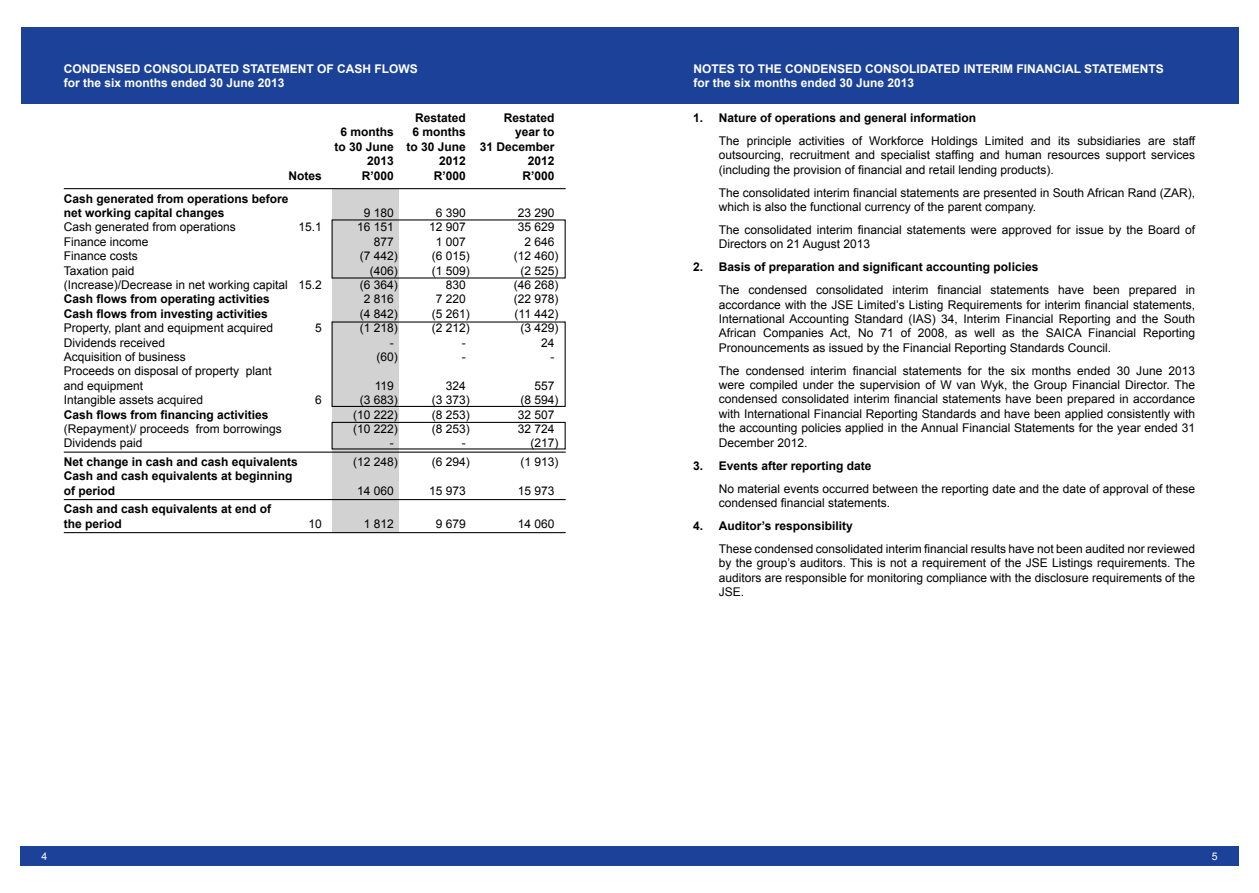
<style>
.page{position:relative;width:1259px;height:893px;background:#fff}
.page>*{position:absolute;margin:0;border:0;box-sizing:border-box;transform-origin:0 0}
.t1{font:12px/14.4px "Arial";color:#000}
.t2{font:700 12px/14.4px "Arial";color:#000}
.t3{font:700 12px/14.4px "Arial";color:#fff}
.t4{font:10.5px "Arial";color:#fff}
</style>
<div class="page">
<div style="left:21px;top:27px;width:1217px;height:76px;background:#1b4298"></div>
<div style="left:21px;top:846px;width:1217px;height:20px;background:#1b4298"></div>
<div style="left:331px;top:189px;width:67px;height:344px;background:#d2d2d2"></div>
<hr style="left:64px;top:188px;width:502px;height:1px;background:#000">
<hr style="left:64px;top:452px;width:502px;height:1px;background:#000">
<hr style="left:64px;top:499px;width:502px;height:1px;background:#000">
<hr style="left:64px;top:532px;width:502px;height:1px;background:#000">
<div style="left:331px;top:321px;width:235px;height:86px;border:1px solid #000"></div>
<div style="left:331px;top:422px;width:235px;height:27px;border:1px solid #000"></div>
<p class="t3" style="left:64px;top:62px;width:356px">CONDENSED CONSOLIDATED STATEMENT OF CASH FLOWS for the six months ended 30 June 2013</p>
<p class="t2" style="left:415px;top:111px;width:52px">Restated</p>
<p class="t2" style="left:504px;top:111px;width:52px">Restated</p>
<p class="t2" style="left:340px;top:125px;width:55px">6 months</p>
<p class="t2" style="left:412px;top:125px;width:55px">6 months</p>
<p class="t2" style="left:515px;top:125px;width:41px">year to</p>
<p class="t2" style="left:334px;top:140px;width:221px">to 30 June to 30 June 31 December</p>
<p class="t2" style="left:367px;top:154px;width:28px">2013</p>
<p class="t2" style="left:439px;top:154px;width:28px">2012</p>
<p class="t2" style="left:528px;top:154px;width:28px">2012</p>
<p class="t2" style="left:288px;top:169px;width:35px">Notes</p>
<p class="t2" style="left:362px;top:169px;width:34px">R’000</p>
<p class="t2" style="left:434px;top:169px;width:34px">R’000</p>
<p class="t2" style="left:522px;top:169px;width:34px">R’000</p>
<p class="t2" style="left:64px;top:191px;width:226px">Cash generated from operations before net working capital changes</p>
<p class="t1" style="left:364px;top:206px;width:32px">9 180</p>
<p class="t1" style="left:436px;top:206px;width:32px">6 390</p>
<p class="t1" style="left:518px;top:206px;width:38px">23 290</p>
<p class="t1" style="left:64px;top:220px;width:174px">Cash generated from operations</p>
<p class="t1" style="left:298px;top:220px;width:25px">15.1</p>
<p class="t1" style="left:357px;top:220px;width:38px">16 151</p>
<p class="t1" style="left:429px;top:220px;width:38px">12 907</p>
<p class="t1" style="left:518px;top:220px;width:38px">35 629</p>
<p class="t1" style="left:64px;top:234px;width:86px">Finance income</p>
<p class="t1" style="left:374px;top:234px;width:22px">877</p>
<p class="t1" style="left:436px;top:234px;width:32px">1 007</p>
<p class="t1" style="left:524px;top:234px;width:32px">2 646</p>
<p class="t1" style="left:64px;top:249px;width:76px">Finance costs</p>
<p class="t1" style="left:360px;top:249px;width:40px">(7 442)</p>
<p class="t1" style="left:432px;top:249px;width:40px">(6 015)</p>
<p class="t1" style="left:514px;top:249px;width:46px">(12 460)</p>
<p class="t1" style="left:64px;top:263px;width:72px">Taxation paid</p>
<p class="t1" style="left:370px;top:263px;width:30px">(406)</p>
<p class="t1" style="left:432px;top:263px;width:40px">(1 509)</p>
<p class="t1" style="left:520px;top:263px;width:40px">(2 525)</p>
<p class="t1" style="left:64px;top:278px;width:259px">(Increase)/Decrease in net working capital 15.2</p>
<p class="t1" style="left:360px;top:278px;width:40px">(6 364)</p>
<p class="t1" style="left:446px;top:278px;width:22px">830</p>
<p class="t1" style="left:514px;top:278px;width:46px">(46 268)</p>
<p class="t2" style="left:64px;top:292px;width:208px">Cash flows from operating activities</p>
<p class="t1" style="left:364px;top:292px;width:32px">2 816</p>
<p class="t1" style="left:436px;top:292px;width:32px">7 220</p>
<p class="t1" style="left:514px;top:292px;width:46px">(22 978)</p>
<p class="t2" style="left:64px;top:307px;width:206px">Cash flows from investing activities</p>
<p class="t1" style="left:360px;top:306px;width:40px">(4 842)</p>
<p class="t1" style="left:432px;top:306px;width:40px">(5 261)</p>
<p class="t1" style="left:514px;top:306px;width:45px">(11 442)</p>
<p class="t1" style="left:64px;top:321px;width:211px">Property, plant and equipment acquired</p>
<p class="t1" style="left:315px;top:321px;width:8px">5</p>
<p class="t1" style="left:360px;top:321px;width:40px">(1 218)</p>
<p class="t1" style="left:432px;top:321px;width:40px">(2 212)</p>
<p class="t1" style="left:520px;top:321px;width:40px">(3 429)</p>
<p class="t1" style="left:64px;top:335px;width:103px">Dividends received</p>
<p class="t1" style="left:390px;top:335px;width:5px">-</p>
<p class="t1" style="left:462px;top:335px;width:5px">-</p>
<p class="t1" style="left:541px;top:335px;width:15px">24</p>
<p class="t1" style="left:64px;top:350px;width:124px">Acquisition of business</p>
<p class="t1" style="left:376px;top:350px;width:23px">(60)</p>
<p class="t1" style="left:462px;top:350px;width:5px">-</p>
<p class="t1" style="left:550px;top:350px;width:5px">-</p>
<p class="t1" style="left:64px;top:364px;width:210px">Proceeds on disposal of property plant and equipment</p>
<p class="t1" style="left:375px;top:378px;width:21px">119</p>
<p class="t1" style="left:446px;top:378px;width:22px">324</p>
<p class="t1" style="left:534px;top:378px;width:22px">557</p>
<p class="t1" style="left:64px;top:393px;width:141px">Intangible assets acquired</p>
<p class="t1" style="left:315px;top:393px;width:8px">6</p>
<p class="t1" style="left:360px;top:393px;width:40px">(3 683)</p>
<p class="t1" style="left:432px;top:393px;width:40px">(3 373)</p>
<p class="t1" style="left:520px;top:393px;width:40px">(8 594)</p>
<p class="t2" style="left:64px;top:407px;width:206px">Cash flows from financing activities</p>
<p class="t1" style="left:353px;top:407px;width:46px">(10 222)</p>
<p class="t1" style="left:432px;top:407px;width:40px">(8 253)</p>
<p class="t1" style="left:518px;top:407px;width:38px">32 507</p>
<p class="t1" style="left:64px;top:422px;width:220px">(Repayment)/ proceeds from borrowings</p>
<p class="t1" style="left:353px;top:422px;width:46px">(10 222)</p>
<p class="t1" style="left:432px;top:422px;width:40px">(8 253)</p>
<p class="t1" style="left:518px;top:422px;width:38px">32 724</p>
<p class="t1" style="left:64px;top:436px;width:80px">Dividends paid</p>
<p class="t1" style="left:390px;top:436px;width:5px">-</p>
<p class="t1" style="left:462px;top:436px;width:5px">-</p>
<p class="t1" style="left:530px;top:436px;width:30px">(217)</p>
<p class="t2" style="left:64px;top:455px;width:236px">Net change in cash and cash equivalents</p>
<p class="t1" style="left:353px;top:455px;width:46px">(12 248)</p>
<p class="t1" style="left:432px;top:455px;width:40px">(6 294)</p>
<p class="t1" style="left:520px;top:455px;width:40px">(1 913)</p>
<p class="t2" style="left:64px;top:469px;width:230px">Cash and cash equivalents at beginning of period</p>
<p class="t1" style="left:357px;top:483px;width:38px">14 060</p>
<p class="t1" style="left:429px;top:483px;width:38px">15 973</p>
<p class="t1" style="left:518px;top:483px;width:38px">15 973</p>
<p class="t2" style="left:64px;top:502px;width:209px">Cash and cash equivalents at end of the period</p>
<p class="t1" style="left:308px;top:517px;width:15px">10</p>
<p class="t1" style="left:364px;top:517px;width:32px">1 812</p>
<p class="t1" style="left:436px;top:517px;width:32px">9 679</p>
<p class="t1" style="left:518px;top:517px;width:38px">14 060</p>
<p class="t3" style="left:693px;top:62px;width:472px">NOTES TO THE CONDENSED CONSOLIDATED INTERIM FINANCIAL STATEMENTS for the six months ended 30 June 2013</p>
<p class="t2" style="left:693px;top:111px;width:284px">1. Nature of operations and general information</p>
<p class="t1" style="left:719px;top:134px;width:478px;text-align:justify">The principle activities of Workforce Holdings Limited and its subsidiaries are staff outsourcing, recruitment and specialist staffing and human resources support services (including the provision of financial and retail lending products).</p>
<p class="t1" style="left:719px;top:185px;width:478px">The consolidated interim financial statements are presented in South African Rand (ZAR), which is also the functional currency of the parent company.</p>
<p class="t1" style="left:719px;top:223px;width:478px">The consolidated interim financial statements were approved for issue by the Board of<br>Directors on 21 August 2013</p>
<p class="t2" style="left:693px;top:260px;width:346px">2. Basis of preparation and significant accounting policies</p>
<p class="t1" style="left:719px;top:283px;width:478px;text-align:justify">The condensed consolidated interim financial statements have been prepared in accordance with the JSE Limited’s Listing Requirements for interim financial statements, International Accounting Standard (IAS) 34, Interim Financial Reporting and the South African Companies Act, No 71 of 2008, as well as the SAICA Financial Reporting Pronouncements as issued by the Financial Reporting Standards Council.</p>
<p class="t1" style="left:719px;top:363px;width:478px;text-align:justify">The condensed interim financial statements for the six months ended 30 June 2013 were compiled under the supervision of W van Wyk, the Group Financial Director. The condensed consolidated interim financial statements have been prepared in accordance with International Financial Reporting Standards and have been applied consistently with the accounting policies applied in the Annual Financial Statements for the year ended 31<br>December 2012.</p>
<p class="t2" style="left:693px;top:459px;width:180px">3. Events after reporting date</p>
<p class="t1" style="left:719px;top:481px;width:478px">No material events occurred between the reporting date and the date of approval of these condensed financial statements.</p>
<p class="t2" style="left:693px;top:519px;width:161px">4. Auditor’s responsibility</p>
<p class="t1" style="left:719px;top:541px;width:478px;text-align:justify">These condensed consolidated interim financial results have not been audited nor reviewed by the group’s auditors. This is not a requirement of the JSE Listings requirements. The auditors are responsible for monitoring compliance with the disclosure requirements of the JSE.</p>
<p class="t4" style="left:41px;top:849px;width:7px">4</p>
<p class="t4" style="left:1211px;top:849px;width:7px">5</p>
</div>
